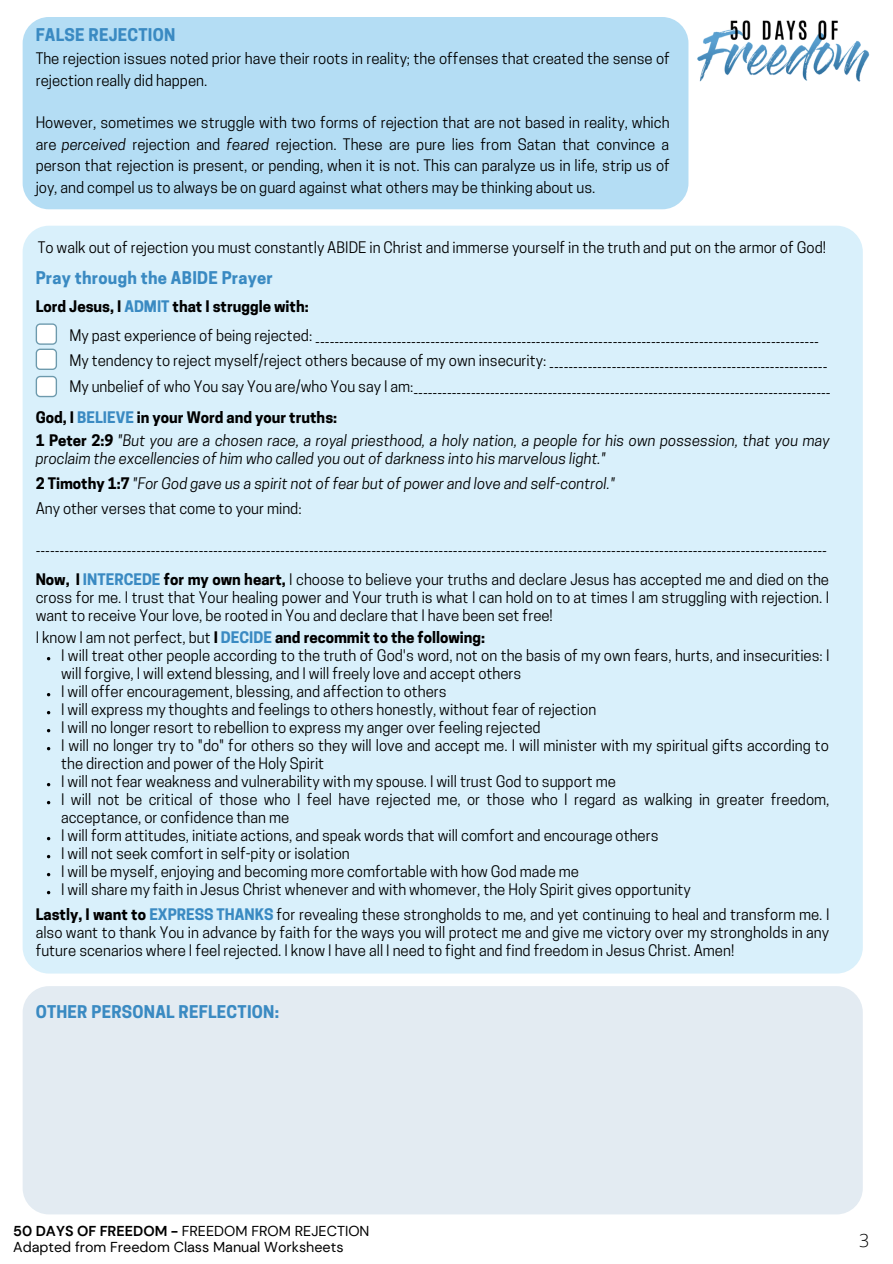
<style>
.page{position:relative;width:893px;height:1264px;background:#fff}
.page>*{position:absolute;margin:0;border:0;box-sizing:border-box;transform-origin:0 0}
.t1{font:300 18px "Open Sans";color:#000}
.t2{font:700 16.5px "Cooper Hewitt";letter-spacing:.015em;color:#3a8ac2}
.t3{font:15px/18px "Cooper Hewitt";color:#000}
.t4{font:italic 15px/18px "Cooper Hewitt";color:#000}
.t5{font:700 15px "Cooper Hewitt";color:#000}
.t6{font:14.4px "DM Sans";color:#000}
.s1{font-style:italic}
.s2{color:#3a8ac2}
.s3{font-weight:700;font-style:normal}
.s4{font-style:normal}
.s5{font-weight:700}
.s6{font-weight:700;color:#3a8ac2}
.s7{font-weight:400}
</style>
<div class="page">
<div style="left:23px;top:226px;width:839px;height:747px;background:#d9f0fb;border-radius:26px"></div>
<svg style="left:36px;top:323px;width:21px;height:47px"></svg>
<svg style="left:36px;top:376px;width:21px;height:21px"></svg>
<img style="left:688px;top:20px;width:182px;height:71px">
<div style="left:23px;top:17px;width:665px;height:192px;background:#b4ddf4;border-radius:26px"></div>
<div style="left:23px;top:986px;width:839px;height:228px;background:#e3ebf2;border-radius:26px"></div>
<p class="t2" style="left:36px;top:29px;width:141px">FALSE REJECTION</p>
<p class="t3" style="left:36px;top:50px;width:635px;line-height:21.3px">The rejection issues noted prior have their roots in reality; the offenses that created the sense of rejection really did happen.</p>
<p class="t3" style="left:36px;top:114px;width:635px;line-height:21.3px;text-align:justify">However, sometimes we struggle with two forms of rejection that are not based in reality, which are <span class="s1">perceived</span> rejection and <span class="s1">feared</span> rejection. These are pure lies from Satan that convince a person that rejection is present, or pending, when it is not. This can paralyze us in life, strip us of joy, and compel us to always be on guard against what others may be thinking about us.</p>
<p class="t3" style="left:38px;top:240px;width:789px">To walk out of rejection you must constantly ABIDE in Christ and immerse yourself in the truth and put on the armor of God!</p>
<p class="t2" style="left:36px;top:272px;width:239px">Pray through the ABIDE Prayer</p>
<p class="t5" style="left:36px;top:301px;width:274px">Lord Jesus, I <span class="s2">ADMIT</span> that I struggle with:</p>
<p class="t3" style="left:69px;top:324px;width:759px;line-height:25.8px">My past experience of being rejected: _________________________________________________________________________________________________________<br>My tendency to reject myself/reject others because of my own insecurity: __________________________________________________________</p>
<p class="t3" style="left:69px;top:380px;width:762px">My unbelief of who You say You are/who You say I am:_______________________________________________________________________________________</p>
<p class="t5" style="left:36px;top:412px;width:303px">God, I <span class="s2">BELIEVE</span> in your Word and your truths:</p>
<p class="t4" style="left:36px;top:433px;width:795px"><span class="s3">1 Peter 2:9</span> "But you are a chosen race, a royal priesthood, a holy nation, a people for his own possession, that you may proclaim the excellencies of him who called you out of darkness into his marvelous light."</p>
<p class="t4" style="left:36px;top:472px;width:581px;line-height:25px"><span class="s3">2 Timothy 1:7</span> "For God gave us a spirit not of fear but of power and love and self-control."<br><span class="s4">Any other verses that come to your mind:</span></p>
<p class="t3" style="left:36px;top:537px;width:792px">_____________________________________________________________________________________________________________________________________________________________________</p>
<p class="t3" style="left:36px;top:572px;width:795px;text-align:justify"><span class="s5">Now, I</span> <span class="s6">INTERCEDE</span> <span class="s5">for my own heart,</span> I choose to believe your truths and declare Jesus has accepted me and died on the cross for me. I trust that Your healing power and Your truth is what I can hold on to at times I am struggling with rejection. I want to receive Your love, be rooted in You and declare that I have been set free!</p>
<p class="t3" style="left:61px;top:648px;width:769px">I will treat other people according to the truth of God's word, not on the basis of my own fears, hurts, and insecurities: I will forgive, I will extend blessing, and I will freely love and accept others<br>I will offer encouragement, blessing, and affection to others<br>I will express my thoughts and feelings to others honestly, without fear of rejection<br>I will no longer resort to rebellion to express my anger over feeling rejected<br>I will no longer try to "do" for others so they will love and accept me. I will minister with my spiritual gifts according to the direction and power of the Holy Spirit<br>I will not fear weakness and vulnerability with my spouse. I will trust God to support me<br>I will not be critical of those who I feel have rejected me, or those who I regard as walking in greater freedom, acceptance, or confidence than me<br>I will form attitudes, initiate actions, and speak words that will comfort and encourage others<br>I will not seek comfort in self-pity or isolation<br>I will be myself, enjoying and becoming more comfortable with how God made me<br>I will share my faith in Jesus Christ whenever and with whomever, the Holy Spirit gives opportunity</p>
<p class="t5" style="left:36px;top:632px;width:451px"><span class="s7">I know I am not perfect, but</span> I <span class="s2">DECIDE</span> and recommit to the following:</p>
<p class="t3" style="left:36px;top:907px;width:795px;text-align:justify"><span class="s5">Lastly, I want to</span> <span class="s6">EXPRESS THANKS</span> for revealing these strongholds to me, and yet continuing to heal and transform me. I also want to thank You in advance by faith for the ways you will protect me and give me victory over my strongholds in any future scenarios where I feel rejected. I know I have all I need to fight and find freedom in Jesus Christ. Amen!</p>
<p class="t2" style="left:36px;top:1005px;width:245px">OTHER PERSONAL REFLECTION:</p>
<p class="t6" style="left:13px;top:1221px;width:358px"><span class="s5">50 DAYS OF FREEDOM -</span> FREEDOM FROM REJECTION</p>
<p class="t6" style="left:13px;top:1237px;width:332px">Adapted from Freedom Class Manual Worksheets</p>
<p class="t1" style="left:859px;top:1227px;width:12px">3</p>
</div>
